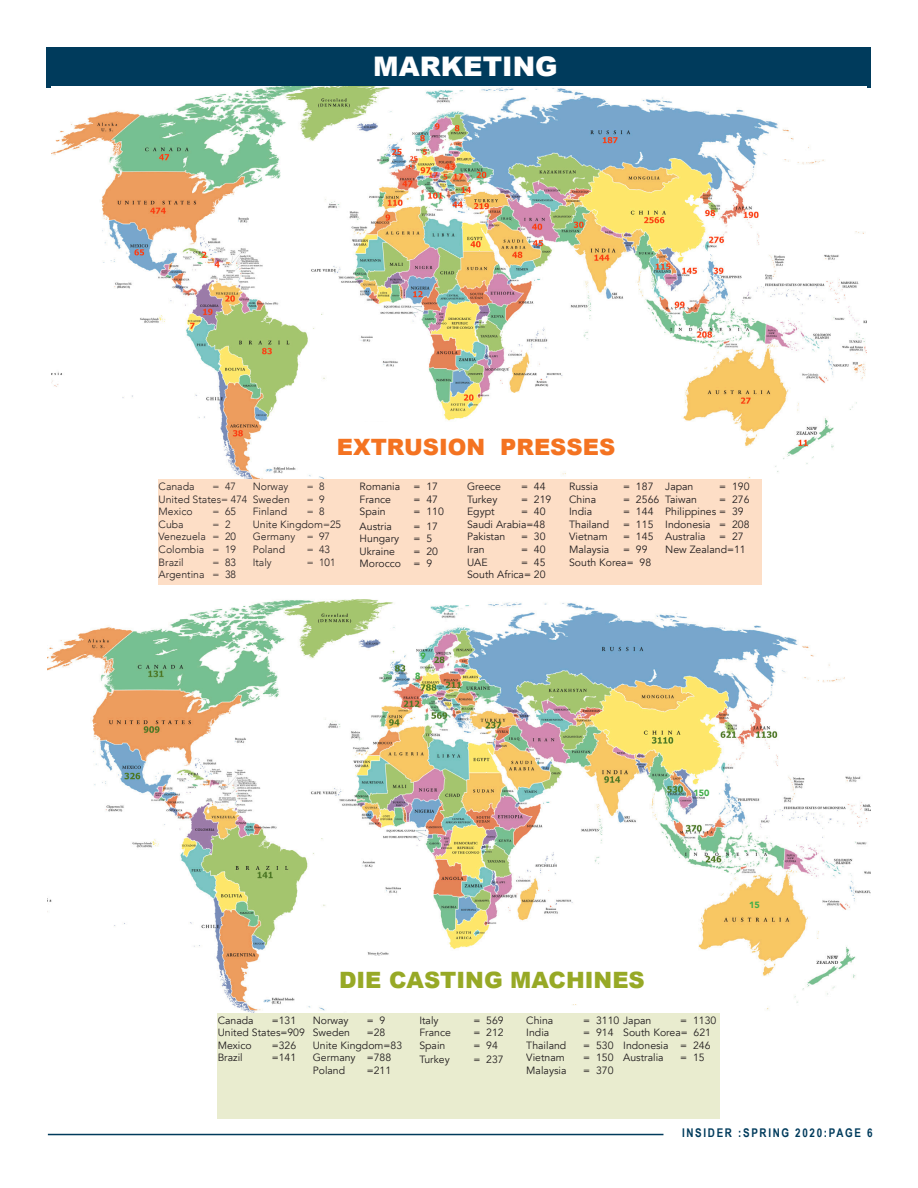
<style>
.page{position:relative;width:918px;height:1188px;background:#fff}
.page>*{position:absolute;margin:0;border:0;box-sizing:border-box;transform-origin:0 0}
.t1{font:900 27px "Arial";color:#fff}
.t2{font:900 22.5px "Arial";color:#97a926}
.t3{font:900 22.5px "Arial";color:#f47321}
.t4{font:700 12px "Arial Narrow";letter-spacing:.14em;color:#003b5c}
.t5{font:10.5px "Avenir";color:#231f20}
.t6{font:300 10.5px "Avenir";color:#231f20}
.t7{font:900 9px "Avenir";color:#40ae49}
</style>
<div class="page">
<hr style="left:48px;top:1134px;width:615px;height:1px;background:#003b5c">
<div style="left:47px;top:47px;width:824px;height:40px;background:#003b5c"></div>
<img style="left:52px;top:86px;width:814px;height:410px">
<img style="left:47px;top:599px;width:824px;height:431px">
<div style="left:159px;top:480px;width:95px;height:105px;background:#fddec6"></div>
<div style="left:467px;top:480px;width:102px;height:105px;background:#fddec6"></div>
<div style="left:569px;top:480px;width:97px;height:105px;background:#fddec6"></div>
<div style="left:253px;top:480px;width:107px;height:105px;background:#fddec6"></div>
<div style="left:665px;top:480px;width:97px;height:105px;background:#fddec6"></div>
<div style="left:360px;top:480px;width:107px;height:105px;background:#fddec6"></div>
<div style="left:218px;top:1013px;width:95px;height:106px;background:#e9eccf"></div>
<div style="left:526px;top:1013px;width:97px;height:106px;background:#e9eccf"></div>
<div style="left:313px;top:1013px;width:107px;height:106px;background:#e9eccf"></div>
<div style="left:623px;top:1013px;width:97px;height:106px;background:#e9eccf"></div>
<div style="left:419px;top:1013px;width:107px;height:106px;background:#e9eccf"></div>
<div style="left:326px;top:423px;width:300px;height:47px;background:#fff"></div>
<div style="left:330px;top:956px;width:323px;height:47px;background:#fff"></div>
<p class="t1" style="left:373px;top:47px;width:186px">MARKETING</p>
<p class="t3" style="left:337px;top:430px;width:280px">EXTRUSION PRESSES</p>
<p class="t6" style="left:159px;top:480px;width:37px">Canada</p>
<p class="t6" style="left:213px;top:480px;width:25px">= 47</p>
<p class="t6" style="left:159px;top:493px;width:90px">United States= 474</p>
<p class="t6" style="left:159px;top:505px;width:36px">Mexico</p>
<p class="t6" style="left:213px;top:505px;width:25px">= 65</p>
<p class="t6" style="left:159px;top:518px;width:27px">Cuba</p>
<p class="t6" style="left:213px;top:518px;width:19px">= 2</p>
<p class="t6" style="left:159px;top:531px;width:79px">Venezuela = 20</p>
<p class="t6" style="left:159px;top:543px;width:79px">Colombia = 19</p>
<p class="t6" style="left:159px;top:556px;width:27px">Brazil</p>
<p class="t6" style="left:213px;top:556px;width:25px">= 83</p>
<p class="t6" style="left:159px;top:568px;width:79px">Argentina = 38</p>
<p class="t6" style="left:253px;top:480px;width:37px">Norway</p>
<p class="t6" style="left:307px;top:480px;width:19px">= 8</p>
<p class="t6" style="left:253px;top:493px;width:39px">Sweden</p>
<p class="t6" style="left:307px;top:493px;width:19px">= 9</p>
<p class="t6" style="left:253px;top:505px;width:36px">Finland</p>
<p class="t6" style="left:307px;top:505px;width:19px">= 8</p>
<p class="t6" style="left:253px;top:518px;width:90px">Unite Kingdom=25</p>
<p class="t6" style="left:253px;top:531px;width:79px">Germany = 97</p>
<p class="t6" style="left:253px;top:543px;width:34px">Poland</p>
<p class="t6" style="left:307px;top:543px;width:25px">= 43</p>
<p class="t6" style="left:253px;top:556px;width:21px">Italy</p>
<p class="t6" style="left:307px;top:556px;width:30px">= 101</p>
<p class="t5" style="left:360px;top:480px;width:42px">Romania</p>
<p class="t5" style="left:414px;top:480px;width:26px">= 17</p>
<p class="t5" style="left:360px;top:493px;width:33px">France</p>
<p class="t5" style="left:414px;top:493px;width:26px">= 47</p>
<p class="t5" style="left:360px;top:505px;width:28px">Spain</p>
<p class="t5" style="left:414px;top:505px;width:32px">= 110</p>
<p class="t5" style="left:360px;top:520px;width:34px">Austria</p>
<p class="t5" style="left:414px;top:520px;width:26px">= 17</p>
<p class="t5" style="left:360px;top:532px;width:41px">Hungary</p>
<p class="t5" style="left:414px;top:532px;width:20px">= 5</p>
<p class="t5" style="left:360px;top:545px;width:37px">Ukraine</p>
<p class="t5" style="left:414px;top:545px;width:26px">= 20</p>
<p class="t5" style="left:360px;top:558px;width:74px">Morocco = 9</p>
<p class="t5" style="left:467px;top:480px;width:36px">Greece</p>
<p class="t5" style="left:521px;top:480px;width:26px">= 44</p>
<p class="t5" style="left:467px;top:493px;width:32px">Turkey</p>
<p class="t5" style="left:521px;top:493px;width:32px">= 219</p>
<p class="t5" style="left:467px;top:505px;width:29px">Egypt</p>
<p class="t5" style="left:521px;top:505px;width:26px">= 40</p>
<p class="t5" style="left:467px;top:518px;width:80px">Saudi Arabia=48</p>
<p class="t5" style="left:467px;top:531px;width:40px">Pakistan</p>
<p class="t5" style="left:521px;top:531px;width:26px">= 30</p>
<p class="t5" style="left:467px;top:543px;width:19px">Iran</p>
<p class="t5" style="left:521px;top:543px;width:26px">= 40</p>
<p class="t5" style="left:467px;top:556px;width:22px">UAE</p>
<p class="t5" style="left:521px;top:556px;width:26px">= 45</p>
<p class="t5" style="left:467px;top:568px;width:80px">South Africa= 20</p>
<p class="t5" style="left:569px;top:480px;width:30px">Russia</p>
<p class="t5" style="left:623px;top:480px;width:32px">= 187</p>
<p class="t5" style="left:569px;top:493px;width:29px">China</p>
<p class="t5" style="left:623px;top:493px;width:38px">= 2566</p>
<p class="t5" style="left:569px;top:505px;width:24px">India</p>
<p class="t5" style="left:623px;top:505px;width:32px">= 144</p>
<p class="t5" style="left:569px;top:518px;width:42px">Thailand</p>
<p class="t5" style="left:623px;top:518px;width:32px">= 115</p>
<p class="t5" style="left:569px;top:531px;width:40px">Vietnam</p>
<p class="t5" style="left:623px;top:531px;width:32px">= 145</p>
<p class="t5" style="left:569px;top:543px;width:42px">Malaysia</p>
<p class="t5" style="left:623px;top:543px;width:26px">= 99</p>
<p class="t5" style="left:569px;top:556px;width:84px">South Korea= 98</p>
<p class="t5" style="left:665px;top:480px;width:30px">Japan</p>
<p class="t5" style="left:719px;top:480px;width:32px">= 190</p>
<p class="t5" style="left:665px;top:493px;width:33px">Taiwan</p>
<p class="t5" style="left:719px;top:493px;width:32px">= 276</p>
<p class="t5" style="left:665px;top:505px;width:80px">Philippines = 39</p>
<p class="t5" style="left:665px;top:518px;width:86px">Indonesia = 208</p>
<p class="t5" style="left:665px;top:531px;width:42px">Australia</p>
<p class="t5" style="left:719px;top:531px;width:26px">= 27</p>
<p class="t5" style="left:665px;top:543px;width:82px">New Zealand=11</p>
<p class="t7" style="left:421px;top:648px;width:7px">9</p>
<p class="t7" style="left:415px;top:668px;width:7px">8</p>
<p class="t7" style="left:693px;top:785px;width:17px">150</p>
<p class="t7" style="left:749px;top:897px;width:12px">15</p>
<p class="t2" style="left:339px;top:963px;width:307px">DIE CASTING MACHINES</p>
<p class="t5" style="left:218px;top:1014px;width:37px">Canada</p>
<p class="t5" style="left:272px;top:1014px;width:26px">=131</p>
<p class="t5" style="left:218px;top:1026px;width:89px">United States=909</p>
<p class="t5" style="left:218px;top:1039px;width:36px">Mexico</p>
<p class="t5" style="left:272px;top:1039px;width:26px">=326</p>
<p class="t5" style="left:218px;top:1051px;width:27px">Brazil</p>
<p class="t5" style="left:272px;top:1051px;width:26px">=141</p>
<p class="t5" style="left:313px;top:1014px;width:37px">Norway</p>
<p class="t5" style="left:367px;top:1014px;width:20px">= 9</p>
<p class="t5" style="left:313px;top:1026px;width:39px">Sweden</p>
<p class="t5" style="left:367px;top:1026px;width:20px">=28</p>
<p class="t5" style="left:313px;top:1039px;width:91px">Unite Kingdom=83</p>
<p class="t5" style="left:313px;top:1051px;width:80px">Germany =788</p>
<p class="t5" style="left:313px;top:1064px;width:34px">Poland</p>
<p class="t5" style="left:367px;top:1064px;width:26px">=211</p>
<p class="t5" style="left:419px;top:1014px;width:21px">Italy</p>
<p class="t5" style="left:473px;top:1014px;width:32px">= 569</p>
<p class="t5" style="left:419px;top:1026px;width:33px">France</p>
<p class="t5" style="left:473px;top:1026px;width:32px">= 212</p>
<p class="t5" style="left:419px;top:1039px;width:28px">Spain</p>
<p class="t5" style="left:473px;top:1039px;width:26px">= 94</p>
<p class="t5" style="left:419px;top:1053px;width:32px">Turkey</p>
<p class="t5" style="left:473px;top:1053px;width:32px">= 237</p>
<p class="t5" style="left:526px;top:1014px;width:29px">China</p>
<p class="t5" style="left:583px;top:1014px;width:70px">= 3110 Japan</p>
<p class="t5" style="left:526px;top:1026px;width:24px">India</p>
<p class="t5" style="left:583px;top:1026px;width:32px">= 914</p>
<p class="t5" style="left:526px;top:1039px;width:42px">Thailand</p>
<p class="t5" style="left:583px;top:1039px;width:32px">= 530</p>
<p class="t5" style="left:526px;top:1051px;width:40px">Vietnam</p>
<p class="t5" style="left:583px;top:1051px;width:32px">= 150</p>
<p class="t5" style="left:526px;top:1064px;width:42px">Malaysia</p>
<p class="t5" style="left:583px;top:1064px;width:32px">= 370</p>
<p class="t5" style="left:680px;top:1014px;width:38px">= 1130</p>
<p class="t5" style="left:623px;top:1026px;width:89px">South Korea= 621</p>
<p class="t5" style="left:623px;top:1039px;width:89px">Indonesia = 246</p>
<p class="t5" style="left:623px;top:1051px;width:42px">Australia</p>
<p class="t5" style="left:680px;top:1051px;width:26px">= 15</p>
<p class="t4" style="left:682px;top:1124px;width:192px">INSIDER :SPRING 2020:PAGE 6</p>
</div>
